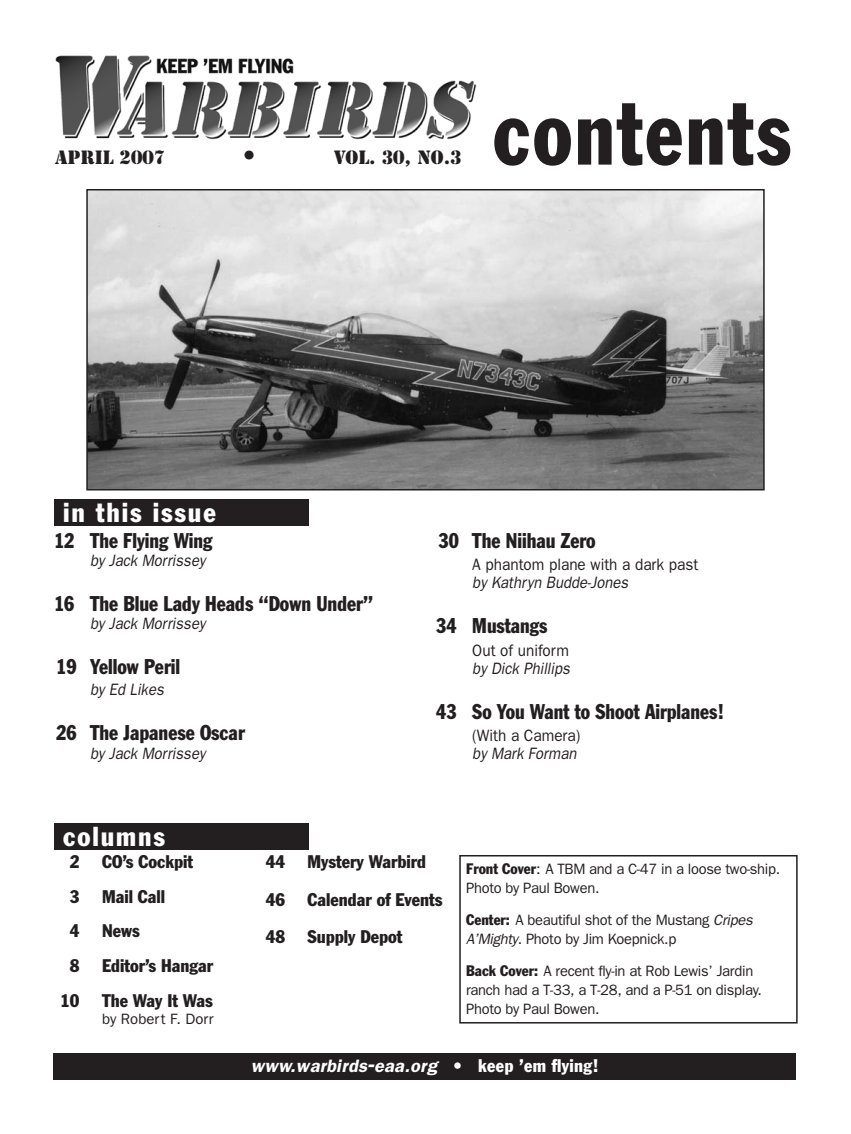
<style>
.page{position:relative;width:851px;height:1134px;background:#fff}
.page>*{position:absolute;margin:0;border:0;box-sizing:border-box;transform-origin:0 0}
.t1{font:condensed 90px "Franklin Gothic";letter-spacing:.03em;color:#231f20;scale:.9 1}
.t2{font:condensed 27px "Franklin Gothic";letter-spacing:.07em;color:#fff}
.t3{font:24px "Stencil Std";color:#231f20}
.t4{font:condensed 21px "Franklin Gothic";color:#231f20;scale:.9 1}
.t5{font:condensed 18px/37.5px "Franklin Gothic";color:#231f20}
.t6{font:italic 600 18px "Franklin Gothic";letter-spacing:.02em;color:#fff}
.t7{font:18px "Stencil Std";color:#231f20}
.t8{font:italic 16.5px "Franklin Gothic";color:#231f20;scale:.9 1}
.t9{font:16.5px "Franklin Gothic";color:#231f20;scale:.93 1}
.t10{font:15px/18.8px "Franklin Gothic";letter-spacing:-.02em;color:#231f20}
.t11{font:15px "Franklin Gothic";color:#231f20}
.s1{font-stretch:condensed}
.s2{font-style:italic}
.s3{font-size:24px}
.s4{font-weight:400;font-style:normal;font-stretch:condensed}
</style>
<div class="page">
<img style="left:89px;top:192px;width:672px;height:295px">
<div style="left:86px;top:189px;width:678px;height:301px;border:2px solid #231f20"></div>
<img style="left:55px;top:55px;width:422px;height:85px">
<div style="left:53px;top:1053px;width:743px;height:27px;background:#231f20"></div>
<div style="left:54px;top:824px;width:254px;height:26px;background:#231f20"></div>
<div style="left:54px;top:500px;width:254px;height:26px;background:#231f20"></div>
<div style="left:459px;top:855px;width:338px;height:169px;border:2px solid #231f20"></div>
<p class="t7" style="left:55px;top:146px;width:111px">APRIL 2007</p>
<h3 class="t3" style="left:245px;top:140px;width:11px">•</h3>
<p class="t7" style="left:334px;top:146px;width:129px">VOL. 30, NO.3</p>
<h1 class="t1" style="left:493px;top:78px;width:332px">contents</h1>
<h2 class="t2" style="left:63px;top:496px;width:154px">in this issue</h2>
<h3 class="t4" style="left:54px;top:527px;width:177px">12 The Flying Wing</h3>
<p class="t8" style="left:90px;top:551px;width:129px">by Jack Morrissey</p>
<h3 class="t4" style="left:54px;top:590px;width:356px">16 The Blue Lady Heads “Down Under”</h3>
<p class="t8" style="left:90px;top:614px;width:129px">by Jack Morrissey</p>
<h3 class="t4" style="left:56px;top:653px;width:139px">19 Yellow Peril</h3>
<p class="t8" style="left:90px;top:680px;width:83px">by Ed Likes</p>
<h3 class="t4" style="left:56px;top:719px;width:211px">26 The Japanese Oscar</h3>
<p class="t8" style="left:90px;top:744px;width:129px">by Jack Morrissey</p>
<h2 class="t2" style="left:63px;top:820px;width:103px">columns</h2>
<h3 class="t4" style="left:438px;top:527px;width:176px">30 The Niihau Zero</h3>
<p class="t9" style="left:472px;top:555px;width:244px">A phantom plane with a dark past</p>
<p class="t8" style="left:472px;top:573px;width:175px">by Kathryn Budde-Jones</p>
<h3 class="t4" style="left:436px;top:613px;width:125px">34 Mustangs</h3>
<p class="t9" style="left:472px;top:641px;width:105px">Out of uniform</p>
<p class="t8" style="left:472px;top:659px;width:110px">by Dick Phillips</p>
<h3 class="t4" style="left:436px;top:698px;width:321px">43 So You Want to Shoot Airplanes!</h3>
<p class="t9" style="left:472px;top:726px;width:118px">(With a Camera)</p>
<p class="t8" style="left:472px;top:744px;width:117px">by Mark Forman</p>
<p class="t5" style="left:70px;top:843px;width:125px">2 CO’s Cockpit</p>
<p class="t5" style="left:70px;top:878px;width:97px">3 Mail Call</p>
<p class="t5" style="left:70px;top:912px;width:71px">4 News</p>
<p class="t5" style="left:70px;top:947px;width:145px">8 Editor’s Hangar</p>
<p class="t5" style="left:60px;top:981px;width:154px">10 The Way It Was</p>
<p class="t11" style="left:102px;top:1011px;width:113px">by Robert F. Dorr</p>
<p class="t5" style="left:266px;top:843px;width:178px">44 Mystery Warbird<br>46 Calendar of Events<br>48 Supply Depot</p>
<p class="t10" style="left:466px;top:859px;width:315px"><span class="s1">Front Cover</span>: A TBM and a C-47 in a loose two-ship.<br>Photo by Paul Bowen.</p>
<p class="t10" style="left:466px;top:910px;width:288px"><span class="s1">Center:</span> A beautiful shot of the Mustang <span class="s2">Cripes<br>A’Mighty</span>. Photo by Jim Koepnick.p</p>
<p class="t10" style="left:466px;top:961px;width:297px"><span class="s1">Back Cover:</span> A recent fly-in at Rob Lewis’ Jardin ranch had a T-33, a T-28, and a P-51 on display.<br>Photo by Paul Bowen.</p>
<p class="t6" style="left:251px;top:1055px;width:350px">www.warbirds<span class="s3">-</span>eaa.org <span class="s4">• keep ’em flying!</span></p>
</div>
